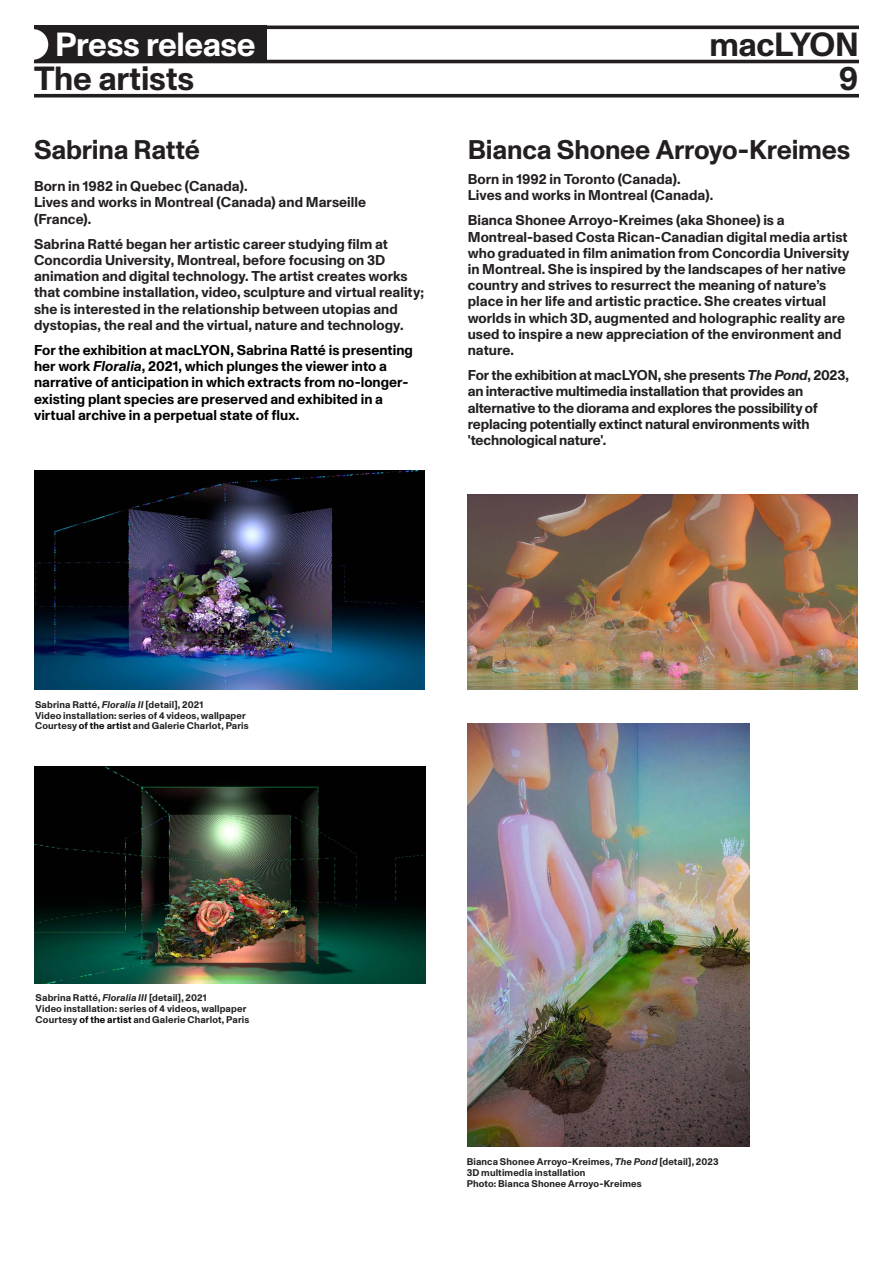
<style>
.page{position:relative;width:893px;height:1263px;background:#fff}
.page>*{position:absolute;margin:0;border:0;box-sizing:border-box;transform-origin:0 0}
.t1{font:700 33.45px "Monument Grotesk";letter-spacing:-.01em;color:#231f20}
.t2{font:700 33.45px "Monument Grotesk";letter-spacing:-.015em;color:#fff}
.TEXTE_FER_GAUCHE{font:700 27px "Monument Grotesk";letter-spacing:-.01em;color:#231f20}
.TEXTE_FER_GAUCHE-2{font:700 14.25px/16.2px "Monument Grotesk";color:#231f20}
.TEXTE_FER_GAUCHE-3{font:700 14.25px/16.2px "Monument Grotesk";color:#000}
.t3{font:700 9.75px "Monument Grotesk";letter-spacing:.015em;color:#231f20}
.s1{font-style:italic}
.s2{color:#000}
</style>
<div class="page">
<img style="left:468px;top:494px;width:389px;height:195px">
<img style="left:468px;top:723px;width:282px;height:424px">
<div style="left:34px;top:26px;width:232px;height:37px;background:#231f20"></div>
<hr style="left:34px;top:26px;width:825px;height:3px;background:#231f20">
<hr style="left:34px;top:60px;width:825px;height:3px;background:#231f20">
<svg style="left:34px;top:94px;width:825px;height:4px;background:#3d393a"></svg>
<svg style="left:34px;top:29px;width:14px;height:31px"></svg>
<img style="left:34px;top:470px;width:391px;height:220px">
<img style="left:35px;top:766px;width:390px;height:217px">
<p class="t2" style="left:55px;top:20px;width:202px">Press release</p>
<p class="t1" style="left:709px;top:20px;width:151px">macLYON</p>
<p class="t1" style="left:34px;top:54px;width:162px">The artists</p>
<p class="t1" style="left:838px;top:54px;width:22px">9</p>
<p class="TEXTE_FER_GAUCHE" style="left:34px;top:130px;width:168px">Sabrina Ratté</p>
<p class="TEXTE_FER_GAUCHE-2" style="left:34px;top:177px;width:334px">Born in 1982 in Quebec (Canada).<br>Lives and works in Montreal (Canada) and Marseille (France).</p>
<p class="TEXTE_FER_GAUCHE-2" style="left:34px;top:235px;width:391px">Sabrina Ratté began her artistic career studying film at Concordia University, Montreal, before focusing on 3D animation and digital technology. The artist creates works that combine installation, video, sculpture and virtual reality; she is interested in the relationship between utopias and dystopias, the real and the virtual, nature and technology.</p>
<p class="TEXTE_FER_GAUCHE-3" style="left:34px;top:341px;width:380px">For the exhibition at macLYON, Sabrina Ratté is presenting her work <span class="s1">Floralia</span>, 2021, which plunges the viewer into a narrative of anticipation in which extracts from no-longer&shy;existing plant species are preserved and exhibited in a virtual archive in a perpetual state of flux.</p>
<p class="TEXTE_FER_GAUCHE" style="left:468px;top:130px;width:384px">Bianca Shonee Arroyo-Kreimes</p>
<p class="TEXTE_FER_GAUCHE-2" style="left:468px;top:170px;width:247px">Born in 1992 in Toronto (Canada).<br>Lives and works in Montreal (Canada).</p>
<p class="TEXTE_FER_GAUCHE-2" style="left:468px;top:212px;width:318px">Bianca Shonee Arroyo-Kreimes (aka Shonee) is a</p>
<p class="TEXTE_FER_GAUCHE-2" style="left:468px;top:228px;width:383px">Montreal-based Costa Rican-Canadian digital media artist who graduated in film animation from Concordia University in Montreal. She is inspired by the landscapes of her native country and strives to resurrect the meaning of nature’s place in her life and artistic practice. She creates virtual worlds in which 3D, augmented and holographic reality are used to inspire a new appreciation of the environment and nature.</p>
<p class="TEXTE_FER_GAUCHE-2" style="left:468px;top:366px;width:383px">For the exhibition at macLYON, she presents <span class="s1">The Pond</span>, 2023, an interactive multimedia installation that provides an alternative to the diorama and explores the possibility of replacing potentially extinct natural environments with 'technological nature'.</p>
<p class="t3" style="left:35px;top:697px;width:170px">Sabrina Ratté, <span class="s1">Floralia II</span> [detail], 2021</p>
<p class="t3" style="left:35px;top:708px;width:212px">Video installation: series of 4 videos, wallpaper</p>
<p class="t3" style="left:35px;top:719px;width:215px">Courtesy <span class="s2">of the artist</span> and Galerie Charlot, Paris</p>
<p class="t3" style="left:36px;top:991px;width:173px">Sabrina Ratté, <span class="s1">Floralia III</span> [detail], 2021</p>
<p class="t3" style="left:36px;top:1001px;width:212px">Video installation: series of 4 videos, wallpaper</p>
<p class="t3" style="left:36px;top:1012px;width:215px">Courtesy <span class="s2">of the artist</span> and Galerie Charlot, Paris</p>
<p class="t3" style="left:467px;top:1154px;width:254px">Bianca Shonee Arroyo-Kreimes, <span class="s1">The Pond</span> [detail], 2023</p>
<p class="t3" style="left:467px;top:1165px;width:120px">3D multimedia installation</p>
<p class="t3" style="left:467px;top:1176px;width:176px">Photo: Bianca Shonee Arroyo-Kreimes</p>
</div>
